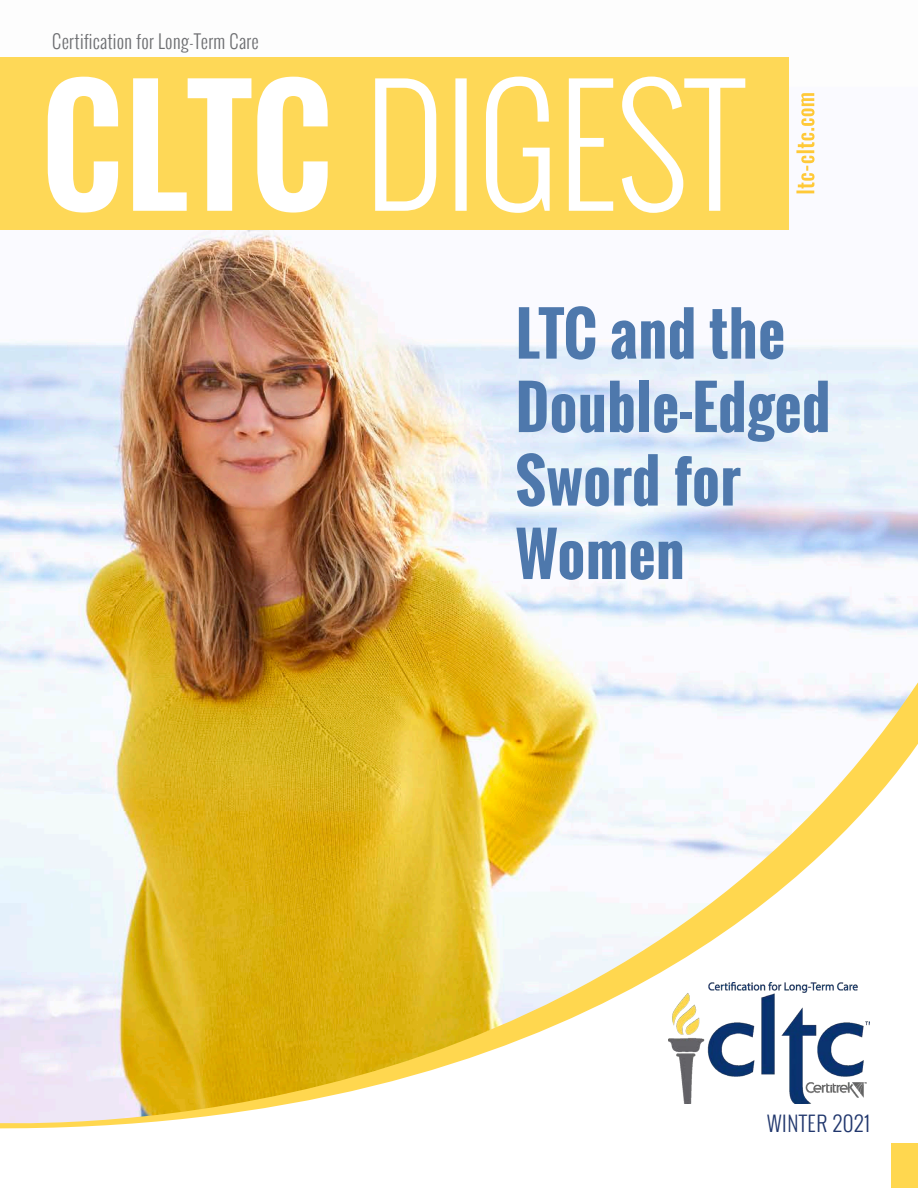
<style>
.page{position:relative;width:918px;height:1188px;background:#fff}
.page>*{position:absolute;margin:0;border:0;box-sizing:border-box;transform-origin:0 0}
.t1{font:700 58.5px/73.5px "Oswald";letter-spacing:.01em;color:#4e78ac}
.t2{font:300 21px "Oswald";letter-spacing:.03em;color:#21376d}
.t3{font:300 18.9px "Oswald";letter-spacing:.02em;color:#6d6e71;scale:.95 1}
</style>
<div class="page">
<div style="left:891px;top:1144px;width:27px;height:44px;background:#ffd74f"></div>
<img style="left:0;top:87px;width:918px;height:590px">
<div style="left:0;top:57px;width:788px;height:173px;background:#fed857"></div>
<svg style="left:48px;top:77px;width:697px;height:136px"></svg>
<svg style="left:0;top:677px;width:918px;height:452px"></svg>
<img style="left:669px;top:983px;width:201px;height:120px">
<svg style="left:796px;top:93px;width:19px;height:100px"></svg>
<p class="t3" style="left:52px;top:27px;width:219px">Certification for Long-Term Care</p>
<p class="t1" style="left:516px;top:297px;width:316px">LTC and the<br>Double-Edged<br>Sword for<br>Women</p>
<p class="t2" style="left:767px;top:1108px;width:104px">WINTER 2021</p>
</div>
